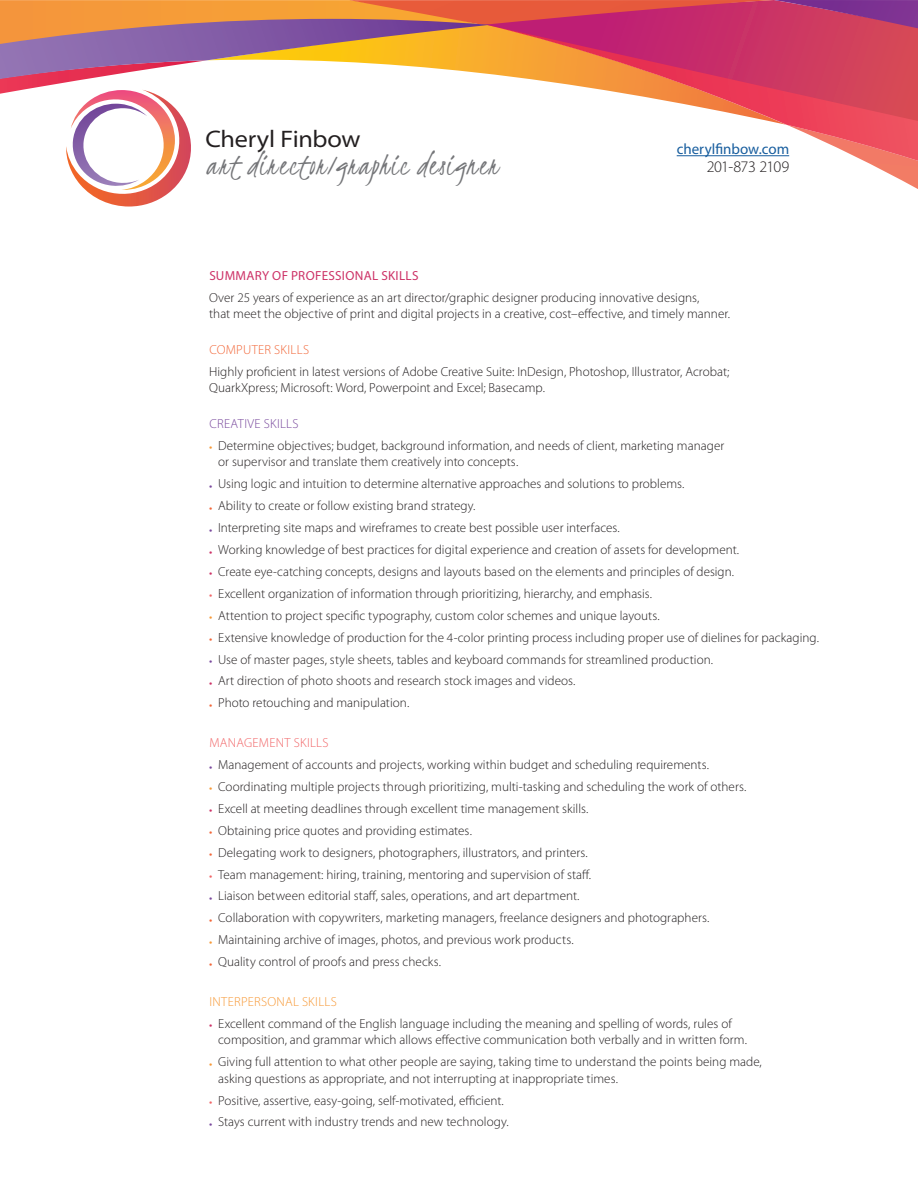
<style>
.page{position:relative;width:918px;height:1188px;background:#fff}
.page>*{position:absolute;margin:0;border:0;box-sizing:border-box;transform-origin:0 0}
.t1{font:31.5px "Kristi";letter-spacing:.05em;color:#757679}
.t2{font:semi-expanded 24px "Myriad Pro";letter-spacing:-.01em;color:#231f20}
.t3{font:300 16.2px "Myriad Pro";letter-spacing:-.035em;color:#231f20}
.t4{font:15px "Myriad Pro";color:#175d9e}
.t5{font:300 13.2px/16.5px "Myriad Pro";color:#231f20}
.t6{font:13.2px "Myriad Pro";letter-spacing:.02em;color:#cd3267}
.t7{font:300 13.2px "Myriad Pro";letter-spacing:.02em;color:#f79937}
.t8{font:300 13.2px "Myriad Pro";letter-spacing:.02em;color:#f16567}
.t9{font:300 13.2px "Myriad Pro";letter-spacing:.02em;color:#f26638}
.t10{font:300 13.2px "Myriad Pro";letter-spacing:.025em;color:#79499d}
.s1{color:#f79937}
.s2{color:#79499d}
.s3{color:#f26638}
.s4{color:#cd3267}
.s5{color:#f16567}
</style>
<div class="page">
<svg style="left:0;top:0;width:918px;height:207px"></svg>
<hr style="left:677px;top:155px;width:112px;height:1px;background:#175d9e">
<h2 class="t2" style="left:205px;top:125px;width:157px">Cheryl Finbow</h2>
<h1 class="t1" style="left:207px;top:145px;width:293px">art director/graphic designer</h1>
<p class="t4" style="left:677px;top:140px;width:114px">cherylfinbow.com</p>
<p class="t3" style="left:707px;top:158px;width:84px">201-873 2109</p>
<p class="t6" style="left:209px;top:267px;width:211px">SUMMARY OF PROFESSIONAL SKILLS</p>
<p class="t5" style="left:209px;top:289px;width:522px">Over 25 years of experience as an art director/graphic designer producing innovative designs,<br>that meet the objective of print and digital projects in a creative, cost–effective, and timely manner.</p>
<p class="t9" style="left:209px;top:342px;width:101px">COMPUTER SKILLS</p>
<p class="t5" style="left:209px;top:363px;width:522px">Highly proficient in latest versions of Adobe Creative Suite: InDesign, Photoshop, Illustrator, Acrobat;<br>QuarkXpress; Microsoft: Word, Powerpoint and Excel; Basecamp.</p>
<p class="t10" style="left:209px;top:416px;width:91px">CREATIVE SKILLS</p>
<p class="t5" style="left:218px;top:438px;width:508px;text-indent:-9px"><span class="s1">•</span> Determine objectives; budget, background information, and needs of client, marketing manager or supervisor and translate them creatively into concepts.</p>
<p class="t5" style="left:209px;top:476px;width:477px"><span class="s2">•</span> Using logic and intuition to determine alternative approaches and solutions to problems.</p>
<p class="t5" style="left:209px;top:498px;width:268px"><span class="s3">•</span> Ability to create or follow existing brand strategy.</p>
<p class="t5" style="left:209px;top:520px;width:412px"><span class="s2">•</span> Interpreting site maps and wireframes to create best possible user interfaces.</p>
<p class="t5" style="left:209px;top:542px;width:531px"><span class="s4">•</span> Working knowledge of best practices for digital experience and creation of assets for development.</p>
<p class="t5" style="left:209px;top:564px;width:526px"><span class="s4">•</span> Create eye-catching concepts, designs and layouts based on the elements and principles of design.</p>
<p class="t5" style="left:209px;top:585px;width:444px"><span class="s5">•</span> Excellent organization of information through prioritizing, hierarchy, and emphasis.</p>
<p class="t5" style="left:209px;top:607px;width:452px"><span class="s1">•</span> Attention to project specific typography, custom color schemes and unique layouts.</p>
<p class="t5" style="left:209px;top:629px;width:611px"><span class="s3">•</span> Extensive knowledge of production for the 4-color printing process including proper use of dielines for packaging.</p>
<p class="t5" style="left:209px;top:651px;width:505px"><span class="s2">•</span> Use of master pages, style sheets, tables and keyboard commands for streamlined production.</p>
<p class="t5" style="left:209px;top:673px;width:368px"><span class="s4">•</span> Art direction of photo shoots and research stock images and videos.</p>
<p class="t5" style="left:209px;top:695px;width:202px"><span class="s3">•</span> Photo retouching and manipulation.</p>
<p class="t8" style="left:209px;top:735px;width:121px">MANAGEMENT SKILLS</p>
<p class="t5" style="left:209px;top:757px;width:501px"><span class="s2">•</span> Management of accounts and projects, working within budget and scheduling requirements.</p>
<p class="t5" style="left:209px;top:779px;width:539px"><span class="s1">•</span> Coordinating multiple projects through prioritizing, multi-tasking and scheduling the work of others.</p>
<p class="t5" style="left:209px;top:800px;width:381px"><span class="s4">•</span> Excell at meeting deadlines through excellent time management skills.</p>
<p class="t5" style="left:209px;top:822px;width:264px"><span class="s3">•</span> Obtaining price quotes and providing estimates.</p>
<p class="t5" style="left:209px;top:844px;width:380px"><span class="s3">•</span> Delegating work to designers, photographers, illustrators, and printers.</p>
<p class="t5" style="left:209px;top:866px;width:383px"><span class="s5">•</span> Team management: hiring, training, mentoring and supervision of staff.</p>
<p class="t5" style="left:209px;top:888px;width:372px"><span class="s2">•</span> Liaison between editorial staff, sales, operations, and art department.</p>
<p class="t5" style="left:209px;top:910px;width:502px"><span class="s3">•</span> Collaboration with copywriters, marketing managers, freelance designers and photographers.</p>
<p class="t5" style="left:209px;top:932px;width:366px"><span class="s1">•</span> Maintaining archive of images, photos, and previous work products.</p>
<p class="t5" style="left:209px;top:954px;width:233px"><span class="s3">•</span> Quality control of proofs and press checks.</p>
<p class="t7" style="left:209px;top:994px;width:129px">INTERPERSONAL SKILLS</p>
<p class="t5" style="left:218px;top:1015px;width:530px;text-indent:-9px"><span class="s4">•</span> Excellent command of the English language including the meaning and spelling of words, rules of composition, and grammar which allows effective communication both verbally and in written form.</p>
<p class="t5" style="left:218px;top:1054px;width:545px;text-indent:-9px"><span class="s1">•</span> Giving full attention to what other people are saying, taking time to understand the points being made, asking questions as appropriate, and not interrupting at inappropriate times.</p>
<p class="t5" style="left:209px;top:1092px;width:296px"><span class="s5">•</span> Positive, assertive, easy-going, self-motivated, efficient.</p>
<p class="t5" style="left:209px;top:1114px;width:301px"><span class="s2">•</span> Stays current with industry trends and new technology.</p>
</div>
